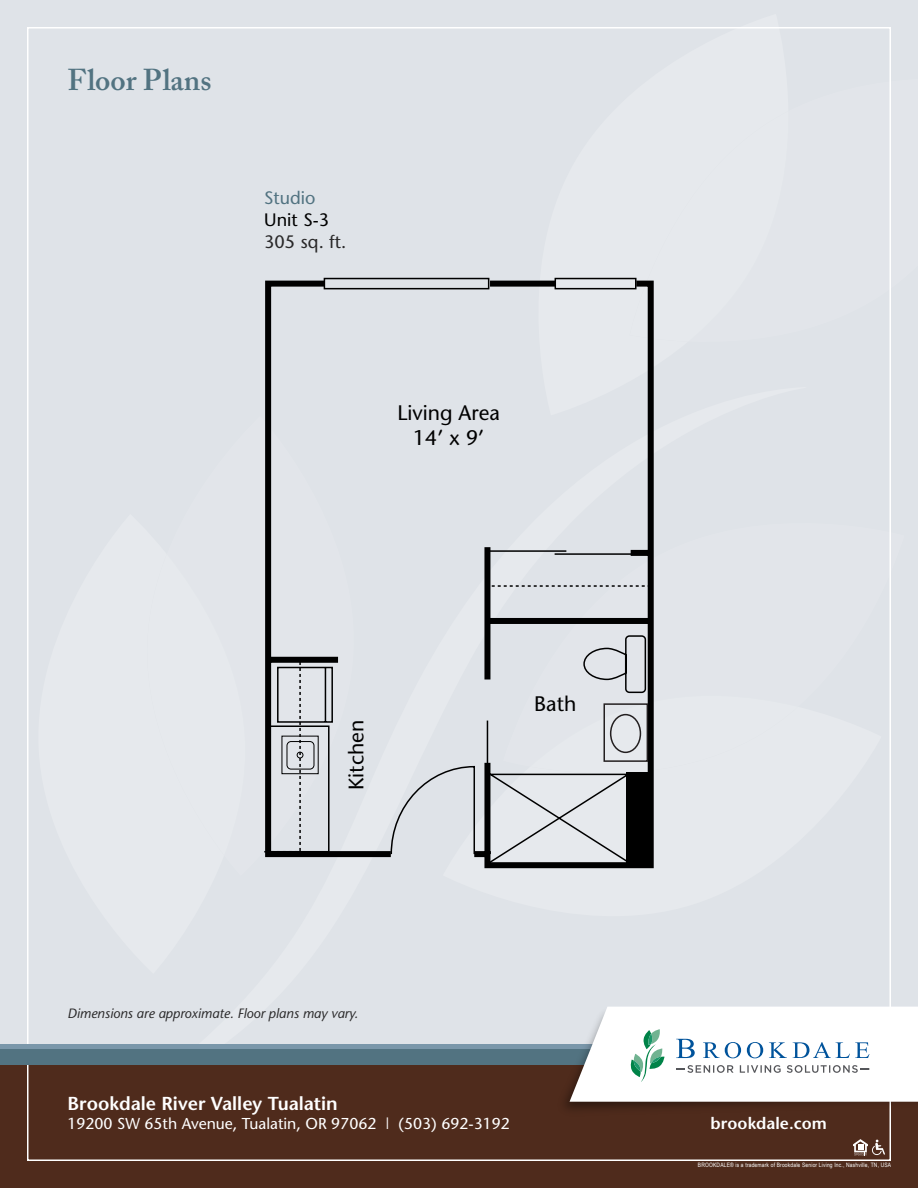
<style>
.page{position:relative;width:918px;height:1188px;background:#dfe3e8}
.page>*{position:absolute;margin:0;border:0;box-sizing:border-box;transform-origin:0 0}
.t1{font:600 30px "Adobe Caslon Pro";color:#527381}
.t2{font:21px/25.2px "Stone Sans";color:#000;text-align:center}
.t3{font:600 18.75px "Stone Sans";color:#fff}
.t4{font:18px "Stone Sans";color:#292829}
.t5{font:18px "Stone Sans";color:#000}
.t6{font:18px "Stone Sans";color:#527381}
.t7{font:600 16.5px "Stone Sans";letter-spacing:.005em;color:#fff}
.t8{font:15.75px "Stone Sans";color:#fff}
.t9{font:italic 13.5px "Stone Sans";color:#292829}
.t10{font:6px "Arial Narrow";letter-spacing:.03em;color:#fff}
</style>
<div class="page">
<div style="left:0;top:1047px;width:918px;height:141px;background:#4f2b1c"></div>
<div style="left:0;top:1047px;width:918px;height:18px;background:#527381"></div>
<div style="left:0;top:1044px;width:918px;height:5px;background:#7a97aa"></div>
<svg style="left:853px;top:1139px;width:32px;height:17px"></svg>
<img style="left:565px;top:986px;width:353px;height:152px">
<svg style="left:570px;top:1007px;width:348px;height:95px;background:#eef2f2"></svg>
<svg style="left:265px;top:280px;width:389px;height:588px"></svg>
<svg style="left:323px;top:278px;width:314px;height:12px"></svg>
<svg style="left:647px;top:703px;width:2px;height:60px"></svg>
<svg style="left:390px;top:635px;width:257px;height:230px"></svg>
<svg style="left:264px;top:660px;width:70px;height:193px"></svg>
<div style="left:626px;top:772px;width:25px;height:92px;background:#000"></div>
<hr style="left:487px;top:721px;width:1px;height:44px;background:#000">
<hr style="left:489px;top:550px;width:77px;height:2px;background:#000">
<hr style="left:555px;top:553px;width:77px;height:2px;background:#000">
<svg style="left:489px;top:585px;width:162px;height:2px"></svg>
<div style="left:490px;top:281px;width:65px;height:6px;background:#000"></div>
<p class="t1" style="left:68px;top:62px;width:145px">Floor Plans</p>
<h3 class="t6" style="left:264px;top:187px;width:53px">Studio</h3>
<h3 class="t5" style="left:264px;top:209px;width:66px">Unit S-3</h3>
<h3 class="t4" style="left:264px;top:230px;width:83px">305 sq. ft.</h3>
<p class="t2" style="left:397px;top:399px;width:104px">Living Area<br>14’ x 9’</p>
<p class="t2" style="left:344px;top:790px;width:72px;rotate:-90deg">Kitchen</p>
<p class="t2" style="left:534px;top:691px;width:44px">Bath</p>
<h3 class="t9" style="left:68px;top:1005px;width:292px">Dimensions are approximate. Floor plans may vary.</h3>
<h3 class="t3" style="left:68px;top:1092px;width:272px">Brookdale River Valley Tualatin</h3>
<h3 class="t8" style="left:68px;top:1113px;width:444px">19200 SW 65th Avenue, Tualatin, OR 97062 | (503) 692-3192</h3>
<h3 class="t7" style="left:711px;top:1113px;width:118px">brookdale.com</h3>
<p class="t10" style="left:698px;top:1160px;width:195px">BROOKDALE® is a trademark of Brookdale Senior Living Inc., Nashville, TN, USA</p>
</div>
